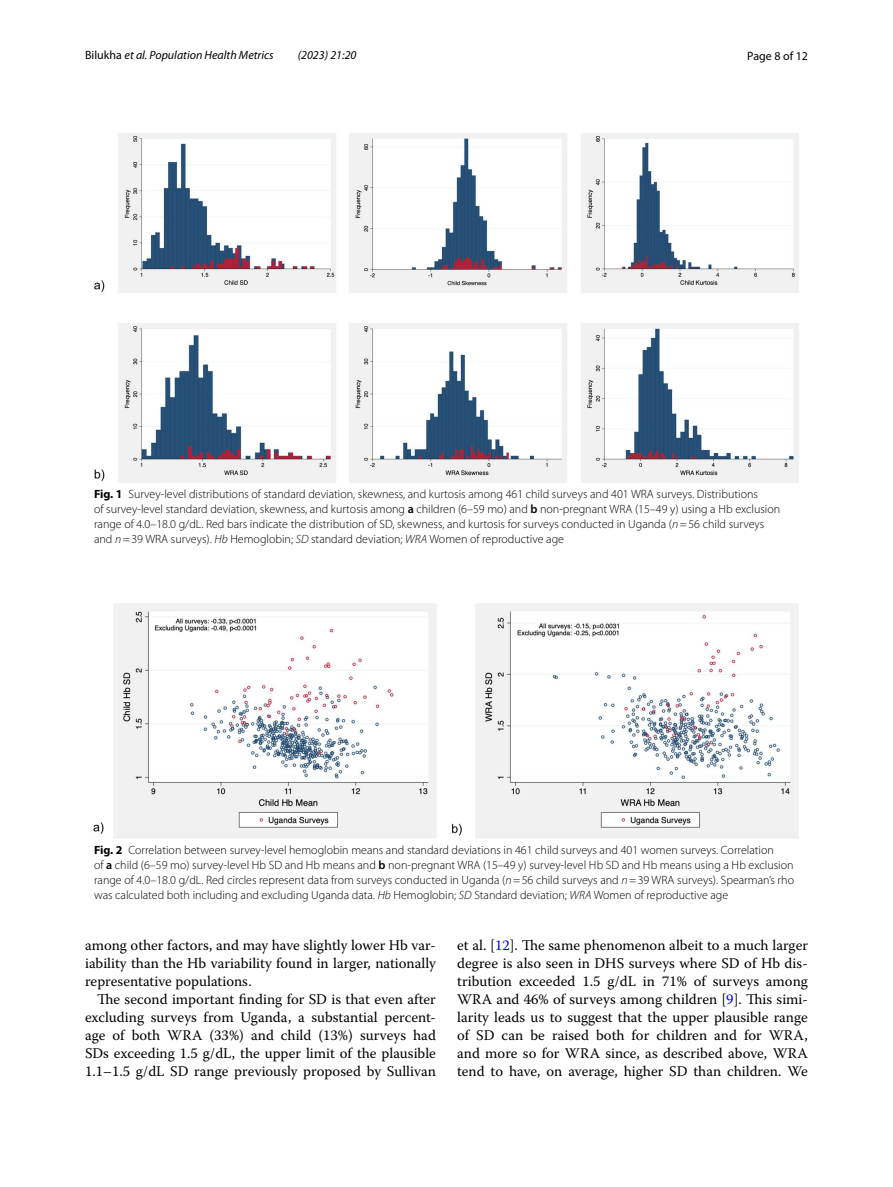
<style>
.page{position:relative;width:893px;height:1187px;background:#fff}
.page>*{position:absolute;margin:0;border:0;box-sizing:border-box;transform-origin:0 0}
.t1{font:14.7px/18px "Warnock Pro";color:#000;text-align:justify}
.t2{font:300 12px/15px "Myriad Pro";color:#000}
.t3{font:italic 12px "Myriad Pro";color:#000}
.t4{font:12px "Myriad Pro";color:#000}
.s1{font-style:normal}
.s2{font-weight:700}
.s3{font-weight:600}
.s4{font-style:italic}
.s5{color:#00f}
</style>
<div class="page">
<img style="left:94px;top:133px;width:705px;height:349px">
<img style="left:94px;top:604px;width:705px;height:234px">
<p class="t3" style="left:85px;top:48px;width:190px"><span class="s1">Bilukha</span> et al. Population Health Metrics</p>
<p class="t3" style="left:298px;top:48px;width:60px">(2023) 21:20</p>
<p class="t4" style="left:747px;top:48px;width:62px">Page 8 of 12</p>
<p class="t2" style="left:94px;top:486px;width:688px"><span class="s2">Fig. 1</span> Survey-level distributions of standard deviation, skewness, and kurtosis among 461 child surveys and 401 WRA surveys. Distributions<br>of survey-level standard deviation, skewness, and kurtosis among <span class="s3">a</span> children (6–59 mo) and <span class="s3">b</span> non-pregnant WRA (15–49 y) using a Hb exclusion range of 4.0–18.0 g/dL. Red bars indicate the distribution of SD, skewness, and kurtosis for surveys conducted in Uganda (<span class="s4">n</span>=56 child surveys and <span class="s4">n</span>=39 WRA surveys). <span class="s4">Hb</span> Hemoglobin; <span class="s4">SD</span> standard deviation; <span class="s4">WRA</span> Women of reproductive age</p>
<p class="t2" style="left:94px;top:842px;width:701px"><span class="s2">Fig. 2</span> Correlation between survey-level hemoglobin means and standard deviations in 461 child surveys and 401 women surveys. Correlation<br>of <span class="s3">a</span> child (6–59 mo) survey-level Hb SD and Hb means and <span class="s3">b</span> non-pregnant WRA (15–49 y) survey-level Hb SD and Hb means using a Hb exclusion range of 4.0–18.0 g/dL. Red circles represent data from surveys conducted in Uganda (<span class="s4">n</span>=56 child surveys and <span class="s4">n</span>=39 WRA surveys). Spearman’s rho was calculated both including and excluding Uganda data. <span class="s4">Hb</span> Hemoglobin; <span class="s4">SD</span> Standard deviation; <span class="s4">WRA</span> Women of reproductive age</p>
<p class="t1" style="left:85px;top:935px;width:352px">among other factors, and may have slightly lower Hb var&shy;iability than the Hb variability found in larger, nationally representative populations.</p>
<p class="t1" style="left:85px;top:989px;width:352px;text-indent:12px">The second important finding for SD is that even after excluding surveys from Uganda, a substantial percent&shy;age of both WRA (33%) and child (13%) surveys had SDs exceeding 1.5 g/dL, the upper limit of the plausible 1.1–1.5 g/dL SD range previously proposed by Sullivan</p>
<p class="t1" style="left:457px;top:935px;width:352px">et al. [<span class="s5">12</span>]. The same phenomenon albeit to a much larger degree is also seen in DHS surveys where SD of Hb dis&shy;tribution exceeded 1.5 g/dL in 71% of surveys among WRA and 46% of surveys among children [<span class="s5">9</span>]. This simi&shy;larity leads us to suggest that the upper plausible range of SD can be raised both for children and for WRA, and more so for WRA since, as described above, WRA tend to have, on average, higher SD than children. We</p>
</div>
